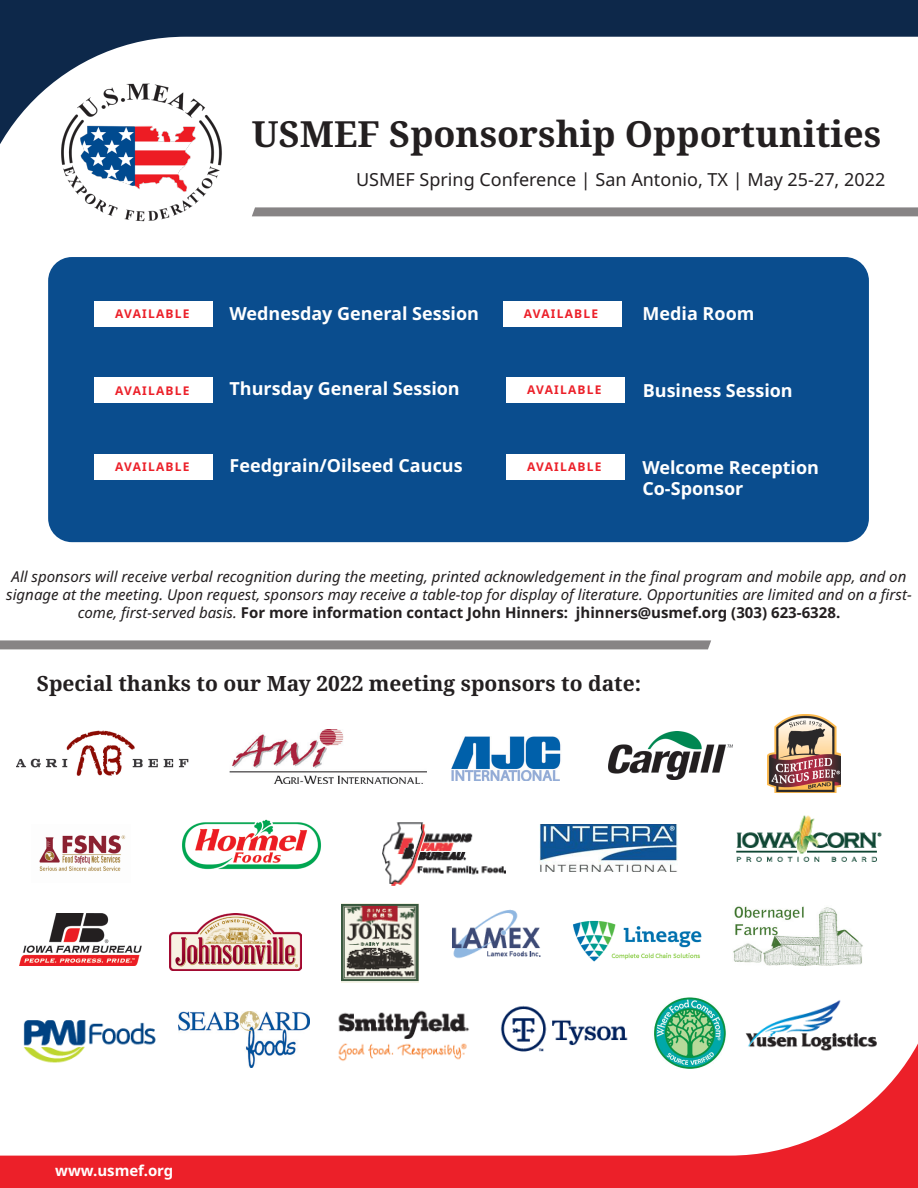
<style>
.page{position:relative;width:918px;height:1188px;background:#fff}
.page>*{position:absolute;margin:0;border:0;box-sizing:border-box;transform-origin:0 0}
.t1{font:700 36px "Noto Serif";color:#231f20}
.t2{font:700 21px "Noto Serif";color:#231f20}
.t3{font:700 18px "Noto Sans";color:#fff}
.t4{font:18px "Noto Sans";color:#231f20}
.t5{font:italic 15px/18px "Noto Sans";color:#231f20;text-align:center}
.t6{font:700 15px "Noto Sans";color:#fff}
.t7{font:700 12px "Noto Sans";letter-spacing:.1em;color:#ec2029}
.s1{font-weight:700;font-style:normal}
</style>
<div class="page">
<div style="left:0;top:0;width:918px;height:297px;background:#0d284a"></div>
<div style="left:0;top:891px;width:918px;height:297px;background:#ec2029"></div>
<div style="left:0;top:37px;width:918px;height:1119px;background:#fff"></div>
<img style="left:54px;top:77px;width:173px;height:153px">
<svg style="left:252px;top:207px;width:666px;height:9px"></svg>
<svg style="left:0;top:640px;width:711px;height:9px"></svg>
<img style="left:17px;top:730px;width:172px;height:48px">
<img style="left:609px;top:732px;width:123px;height:48px">
<img style="left:767px;top:715px;width:74px;height:78px">
<img style="left:179px;top:820px;width:144px;height:51px">
<img style="left:540px;top:825px;width:137px;height:46px">
<img style="left:20px;top:913px;width:121px;height:53px">
<img style="left:342px;top:904px;width:76px;height:78px">
<img style="left:573px;top:908px;width:130px;height:70px">
<img style="left:733px;top:906px;width:131px;height:59px">
<img style="left:380px;top:815px;width:125px;height:73px">
<img style="left:729px;top:812px;width:157px;height:59px">
<img style="left:435px;top:908px;width:117px;height:59px">
<img style="left:17px;top:1013px;width:143px;height:53px">
<img style="left:332px;top:1005px;width:144px;height:62px">
<img style="left:491px;top:1000px;width:143px;height:66px">
<img style="left:732px;top:994px;width:151px;height:66px">
<img style="left:652px;top:994px;width:76px;height:77px">
<div style="left:48px;top:257px;width:821px;height:285px;background:#0a4d8e;border-radius:24px"></div>
<div style="left:94px;top:301px;width:119px;height:25px;background:#fff"></div>
<div style="left:503px;top:301px;width:119px;height:25px;background:#fff"></div>
<div style="left:506px;top:377px;width:119px;height:25px;background:#fff"></div>
<div style="left:506px;top:454px;width:119px;height:26px;background:#fff"></div>
<div style="left:94px;top:378px;width:119px;height:25px;background:#fff"></div>
<div style="left:94px;top:454px;width:119px;height:26px;background:#fff"></div>
<img style="left:230px;top:730px;width:196px;height:54px">
<img style="left:452px;top:736px;width:109px;height:44px">
<img style="left:170px;top:913px;width:131px;height:58px">
<img style="left:31px;top:824px;width:99px;height:59px">
<img style="left:178px;top:1011px;width:132px;height:57px">
<p class="t1" style="left:252px;top:109px;width:631px">USMEF Sponsorship Opportunities</p>
<p class="t4" style="left:356px;top:166px;width:531px">USMEF Spring Conference | San Antonio, TX | May 25-27, 2022</p>
<p class="t3" style="left:230px;top:301px;width:251px">Wednesday General Session</p>
<p class="t7" style="left:115px;top:305px;width:76px">AVAILABLE</p>
<p class="t7" style="left:524px;top:305px;width:76px">AVAILABLE</p>
<p class="t3" style="left:643px;top:301px;width:113px">Media Room</p>
<p class="t7" style="left:115px;top:382px;width:76px">AVAILABLE</p>
<p class="t3" style="left:230px;top:376px;width:232px">Thursday General Session</p>
<p class="t7" style="left:527px;top:381px;width:76px">AVAILABLE</p>
<p class="t3" style="left:643px;top:378px;width:152px">Business Session</p>
<p class="t7" style="left:115px;top:458px;width:76px">AVAILABLE</p>
<p class="t3" style="left:230px;top:452px;width:235px">Feedgrain/Oilseed Caucus</p>
<p class="t7" style="left:527px;top:458px;width:76px">AVAILABLE</p>
<p class="t3" style="left:642px;top:454px;width:178px">Welcome Reception</p>
<p class="t3" style="left:642px;top:476px;width:102px">Co-Sponsor</p>
<p class="t5" style="left:6px;top:568px;width:907px">All sponsors will receive verbal recognition during the meeting, printed acknowledgement in the final program and mobile app, and on signage at the meeting. Upon request, sponsors may receive a table-top for display of literature. Opportunities are limited and on a first&shy;come, first-served basis. <span class="s1">For more information contact John Hinners: jhinners@usmef.org (303) 623-6328.</span></p>
<p class="t2" style="left:37px;top:668px;width:606px">Special thanks to our May 2022 meeting sponsors to date:</p>
<p class="t6" style="left:55px;top:1160px;width:120px">www.usmef.org</p>
</div>
